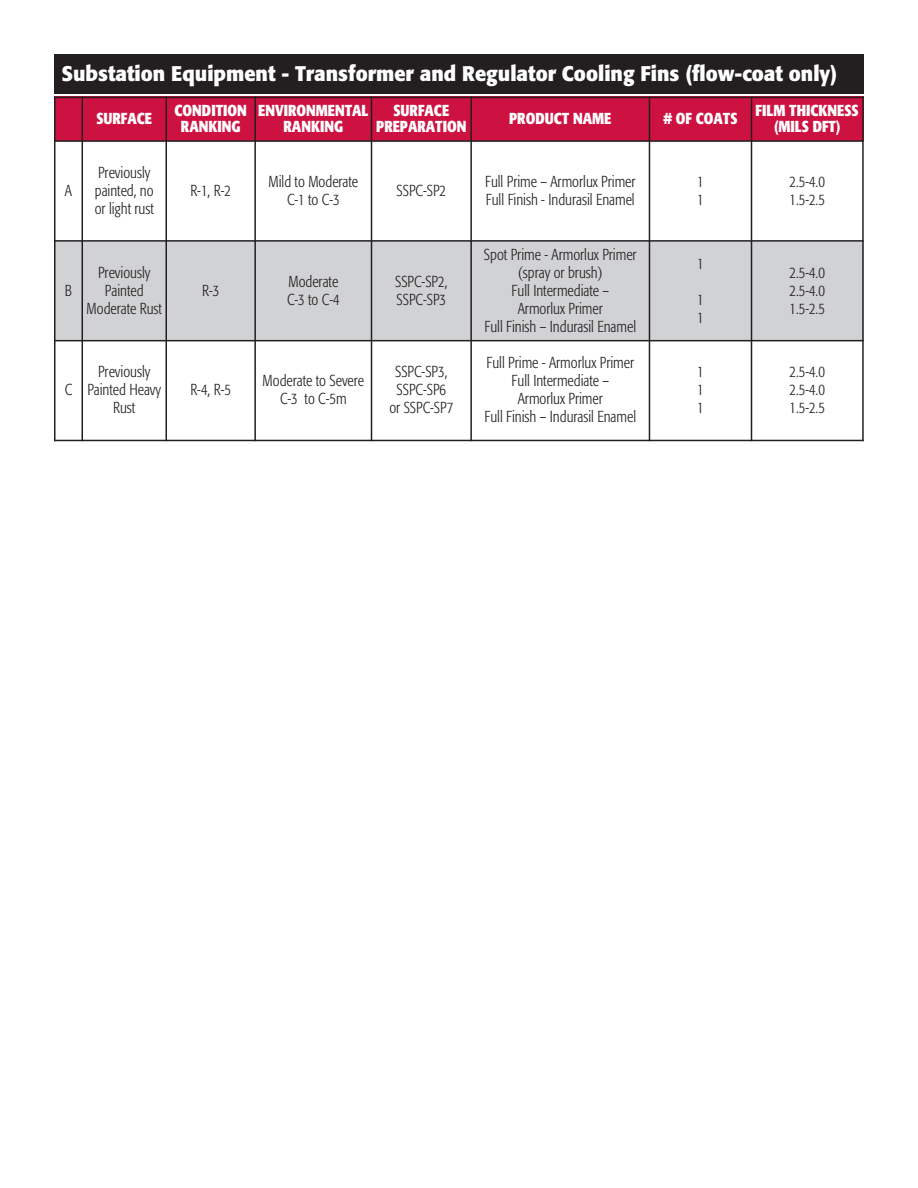
<style>
.page{position:relative;width:918px;height:1188px;background:#fff}
.page>*{position:absolute;margin:0;border:0;box-sizing:border-box;transform-origin:0 0}
.t1{font:700 21px "Formata";color:#fff;scale:.95 1}
.t2{font:300 condensed 15.75px/18px "Formata";color:#231f20;scale:.95 1}
.t3{font:700 condensed 15.75px/16.5px "Formata";color:#fff;text-align:center;scale:.95 1}
</style>
<div class="page">
<div style="left:54px;top:54px;width:810px;height:39px;background:#231f20"></div>
<div style="left:54px;top:97px;width:112px;height:44px;background:#cd1141"></div>
<div style="left:166px;top:97px;width:89px;height:44px;background:#cd1141"></div>
<div style="left:255px;top:97px;width:117px;height:44px;background:#cd1141"></div>
<div style="left:372px;top:97px;width:99px;height:44px;background:#cd1141"></div>
<div style="left:471px;top:97px;width:178px;height:44px;background:#cd1141"></div>
<div style="left:649px;top:97px;width:103px;height:44px;background:#cd1141"></div>
<div style="left:752px;top:97px;width:112px;height:44px;background:#cd1141"></div>
<div style="left:54px;top:241px;width:28px;height:100px;background:#d1d2d4"></div>
<div style="left:82px;top:241px;width:84px;height:100px;background:#d1d2d4"></div>
<div style="left:166px;top:241px;width:89px;height:100px;background:#d1d2d4"></div>
<div style="left:255px;top:241px;width:117px;height:100px;background:#d1d2d4"></div>
<div style="left:372px;top:241px;width:99px;height:100px;background:#d1d2d4"></div>
<div style="left:471px;top:241px;width:178px;height:100px;background:#d1d2d4"></div>
<div style="left:649px;top:241px;width:103px;height:100px;background:#d1d2d4"></div>
<div style="left:752px;top:241px;width:112px;height:100px;background:#d1d2d4"></div>
<hr style="left:54px;top:97px;width:2px;height:344px;background:#231f20">
<hr style="left:82px;top:97px;width:1px;height:344px;background:#231f20">
<hr style="left:166px;top:97px;width:1px;height:344px;background:#231f20">
<hr style="left:254px;top:97px;width:2px;height:344px;background:#231f20">
<hr style="left:371px;top:97px;width:1px;height:344px;background:#231f20">
<hr style="left:470px;top:97px;width:2px;height:344px;background:#231f20">
<hr style="left:649px;top:97px;width:1px;height:344px;background:#231f20">
<hr style="left:751px;top:97px;width:1px;height:344px;background:#231f20">
<hr style="left:862px;top:97px;width:2px;height:344px;background:#231f20">
<hr style="left:54px;top:97px;width:810px;height:1px;background:#231f20">
<hr style="left:54px;top:140px;width:810px;height:2px;background:#231f20">
<hr style="left:54px;top:240px;width:810px;height:2px;background:#231f20">
<hr style="left:54px;top:340px;width:810px;height:1px;background:#231f20">
<hr style="left:54px;top:440px;width:810px;height:1px;background:#231f20">
<h1 class="t1" style="left:62px;top:64px;width:818px">Substation Equipment - Transformer and Regulator Cooling Fins (flow-coat only)</h1>
<p class="t3" style="left:96px;top:111px;width:60px">SURFACE</p>
<p class="t3" style="left:175px;top:103px;width:78px">CONDITION<br>RANKING</p>
<p class="t3" style="left:258px;top:103px;width:118px">ENVIRONMENTAL<br>RANKING</p>
<p class="t3" style="left:376px;top:103px;width:96px">SURFACE<br>PREPARATION</p>
<p class="t3" style="left:509px;top:111px;width:109px">PRODUCT NAME</p>
<p class="t3" style="left:663px;top:111px;width:80px"># OF COATS</p>
<p class="t3" style="left:756px;top:103px;width:110px">FILM THICKNESS (MILS DFT)</p>
<p class="t2" style="left:65px;top:182px;width:9px">A</p>
<p class="t2" style="left:95px;top:164px;width:64px">Previously painted, no or light rust</p>
<p class="t2" style="left:65px;top:282px;width:9px">B</p>
<p class="t2" style="left:87px;top:264px;width:81px;text-align:center">Previously<br>Painted<br>Moderate Rust</p>
<p class="t2" style="left:65px;top:382px;width:9px">C</p>
<p class="t2" style="left:87px;top:364px;width:79px;text-align:center">Previously<br>Painted Heavy<br>Rust</p>
<p class="t2" style="left:190px;top:182px;width:44px">R-1, R-2</p>
<p class="t2" style="left:268px;top:173px;width:96px;text-align:center">Mild to Moderate<br>C-1 to C-3</p>
<p class="t2" style="left:397px;top:182px;width:54px">SSPC-SP2</p>
<p class="t2" style="left:485px;top:173px;width:160px">Full Prime – Armorlux Primer<br>Full Finish - Indurasil Enamel</p>
<p class="t2" style="left:697px;top:173px;width:8px">1<br>1</p>
<p class="t2" style="left:789px;top:173px;width:39px">2.5-4.0<br>1.5-2.5</p>
<p class="t2" style="left:202px;top:282px;width:20px">R-3</p>
<p class="t2" style="left:287px;top:273px;width:57px">Moderate<br>C-3 to C-4</p>
<p class="t2" style="left:395px;top:273px;width:57px">SSPC-SP2,<br>SSPC-SP3</p>
<p class="t2" style="left:484px;top:246px;width:162px;text-align:center">Spot Prime - Armorlux Primer (spray or brush)<br>Full Intermediate –<br>Armorlux Primer<br>Full Finish – Indurasil Enamel</p>
<p class="t2" style="left:697px;top:255px;width:8px">1</p>
<p class="t2" style="left:697px;top:291px;width:8px">1<br>1</p>
<p class="t2" style="left:789px;top:264px;width:39px;text-align:justify">2.5-4.0<br>2.5-4.0<br>1.5-2.5</p>
<p class="t2" style="left:190px;top:382px;width:44px">R-4, R-5</p>
<p class="t2" style="left:263px;top:373px;width:108px;text-align:center">Moderate to Severe<br>C-3 to C-5m</p>
<p class="t2" style="left:389px;top:364px;width:69px;text-align:center">SSPC-SP3,<br>SSPC-SP6 or SSPC-SP7</p>
<p class="t2" style="left:484px;top:355px;width:161px;text-align:center">Full Prime - Armorlux Primer<br>Full Intermediate –<br>Armorlux Primer<br>Full Finish – Indurasil Enamel</p>
<p class="t2" style="left:697px;top:364px;width:8px;text-align:justify">1<br>1<br>1</p>
<p class="t2" style="left:789px;top:364px;width:39px;text-align:justify">2.5-4.0<br>2.5-4.0<br>1.5-2.5</p>
</div>
